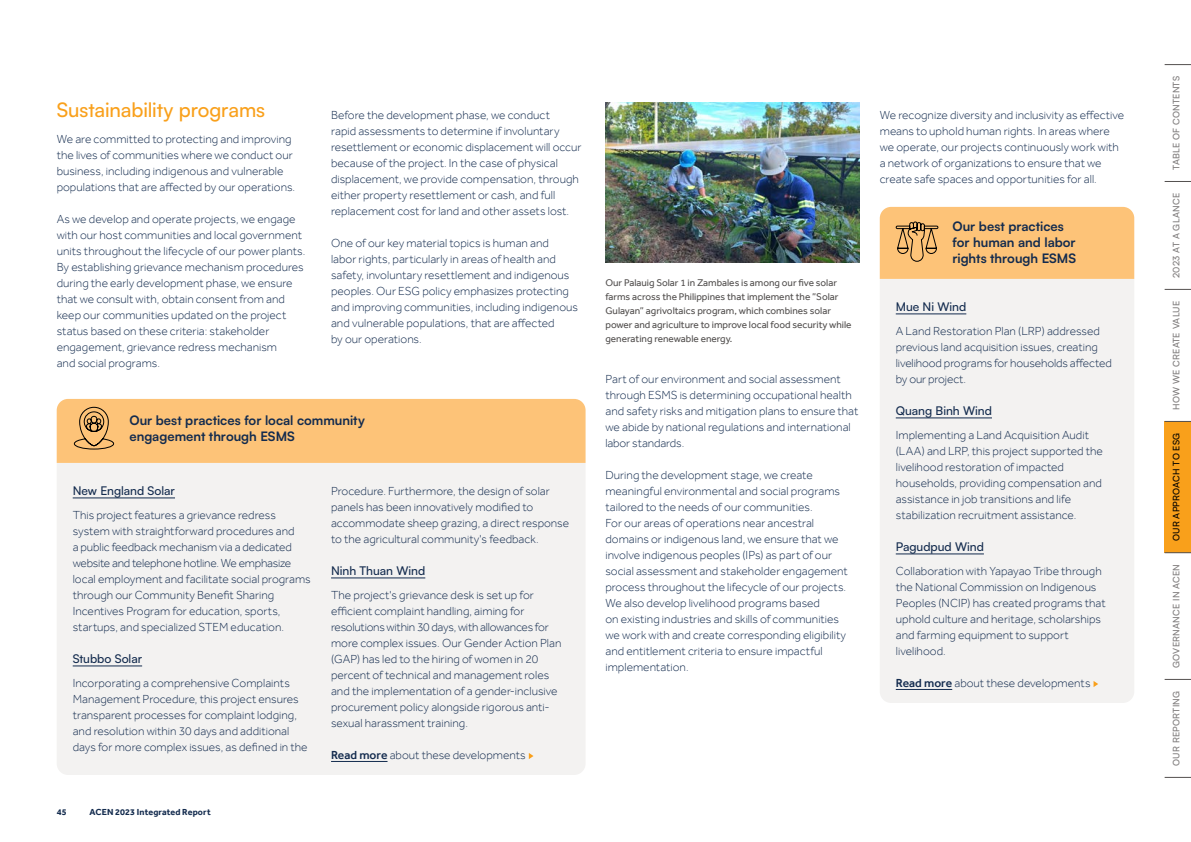
<style>
.page{position:relative;width:1191px;height:842px;background:#fff}
.page>*{position:absolute;margin:0;border:0;box-sizing:border-box;transform-origin:0 0}
.t1{font:500 20px "Satoshi";letter-spacing:-.005em;color:#f9a01b}
.t2{font:700 13px/16px "Satoshi";color:#132b4e}
.t3{font:300 12px/16px "Effra";color:#132b4e}
.t4{font:500 12px "Satoshi";letter-spacing:-.005em;color:#132b4e}
.t5{font:10px/14px "Effra";color:#53504f}
.t6{font:500 9px "Satoshi";letter-spacing:.025em;color:#7f7c7c}
.t7{font:700 9px "Effra";letter-spacing:.015em;color:#132b4e}
.t8{font:500 9px "Satoshi";letter-spacing:.02em;color:#000}
.s1{font-weight:500}
</style>
<div class="page">
<div style="left:57px;top:463px;width:528px;height:312px;background:#f3f2f1"></div>
<div style="left:57px;top:399px;width:528px;height:64px;background:#fdc378"></div>
<hr style="left:73px;top:498px;width:102px;height:1px;background:#132b4e">
<hr style="left:73px;top:666px;width:69px;height:1px;background:#132b4e">
<hr style="left:331px;top:578px;width:94px;height:1px;background:#132b4e">
<hr style="left:331px;top:761px;width:56px;height:1px;background:#132b4e">
<svg style="left:529px;top:753px;width:4px;height:6px"></svg>
<div style="left:880px;top:279px;width:254px;height:424px;background:#f3f2f1"></div>
<div style="left:879px;top:207px;width:255px;height:72px;background:#fdc378"></div>
<hr style="left:895px;top:314px;width:71px;height:1px;background:#132b4e">
<hr style="left:895px;top:418px;width:97px;height:1px;background:#132b4e">
<hr style="left:895px;top:554px;width:89px;height:1px;background:#132b4e">
<hr style="left:895px;top:689px;width:57px;height:1px;background:#132b4e">
<svg style="left:1093px;top:681px;width:5px;height:6px"></svg>
<img style="left:605px;top:103px;width:255px;height:160px">
<svg style="left:1164px;top:64px;width:27px;height:1px"></svg>
<div style="left:1164px;top:422px;width:27px;height:131px;background:#f9a01b"></div>
<svg style="left:1164px;top:289px;width:27px;height:1px"></svg>
<svg style="left:1164px;top:421px;width:27px;height:1px"></svg>
<svg style="left:1164px;top:552px;width:27px;height:1px"></svg>
<svg style="left:1164px;top:679px;width:27px;height:1px"></svg>
<svg style="left:1164px;top:777px;width:27px;height:1px"></svg>
<svg style="left:1164px;top:181px;width:27px;height:1px"></svg>
<h1 class="t1" style="left:57px;top:96px;width:210px">Sustainability programs</h1>
<p class="t3" style="left:57px;top:131px;width:240px">We are committed to protecting and improving the lives of communities where we conduct our business, including indigenous and vulnerable populations that are affected by our operations.</p>
<p class="t3" style="left:57px;top:211px;width:250px">As we develop and operate projects, we engage with our host communities and local government units throughout the lifecycle of our power plants.<br>By establishing grievance mechanism procedures during the early development phase, we ensure that we consult with, obtain consent from and keep our communities updated on the project status based on these criteria: stakeholder engagement, grievance redress mechanism<br>and social programs.</p>
<p class="t3" style="left:331px;top:107px;width:252px">Before the development phase, we conduct<br>rapid assessments to determine if involuntary resettlement or economic displacement will occur because of the project. In the case of physical displacement, we provide compensation, through either property resettlement or cash, and full replacement cost for land and other assets lost.</p>
<p class="t3" style="left:331px;top:235px;width:248px">One of our key material topics is human and<br>labor rights, particularly in areas of health and safety, involuntary resettlement and indigenous peoples. Our ESG policy emphasizes protecting and improving communities, including indigenous and vulnerable populations, that are affected<br>by our operations.</p>
<p class="t2" style="left:129px;top:411px;width:237px">Our best practices for local community engagement through ESMS</p>
<p class="t4" style="left:73px;top:482px;width:104px">New England Solar</p>
<p class="t3" style="left:73px;top:507px;width:240px">This project features a grievance redress system with straightforward procedures and<br>a public feedback mechanism via a dedicated website and telephone hotline. We emphasize local employment and facilitate social programs through our Community Benefit Sharing Incentives Program for education, sports, startups, and specialized STEM education.</p>
<p class="t4" style="left:73px;top:650px;width:71px">Stubbo Solar</p>
<p class="t3" style="left:73px;top:675px;width:236px">Incorporating a comprehensive Complaints Management Procedure, this project ensures transparent processes for complaint lodging, and resolution within 30 days and additional days for more complex issues, as defined in the</p>
<p class="t7" style="left:57px;top:806px;width:11px">45</p>
<p class="t7" style="left:89px;top:806px;width:123px">ACEN 2023 Integrated Report</p>
<p class="t3" style="left:331px;top:483px;width:240px">Procedure. Furthermore, the design of solar panels has been innovatively modified to accommodate sheep grazing, a direct response to the agricultural community's feedback.</p>
<p class="t4" style="left:331px;top:562px;width:96px">Ninh Thuan Wind</p>
<p class="t3" style="left:331px;top:587px;width:232px">The project's grievance desk is set up for efficient complaint handling, aiming for resolutions within 30 days, with allowances for more complex issues. Our Gender Action Plan (GAP) has led to the hiring of women in 20 percent of technical and management roles and the implementation of a gender-inclusive procurement policy alongside rigorous anti&shy;sexual harassment training.</p>
<p class="t3" style="left:331px;top:747px;width:196px"><span class="s1">Read more</span> about these developments</p>
<p class="t5" style="left:605px;top:275px;width:248px">Our Palauig Solar 1 in Zambales is among our five solar farms across the Philippines that implement the ”Solar Gulayan” agrivoltaics program, which combines solar power and agriculture to improve local food security while generating renewable energy.</p>
<p class="t3" style="left:605px;top:371px;width:254px">Part of our environment and social assessment through ESMS is determining occupational health and safety risks and mitigation plans to ensure that we abide by national regulations and international labor standards.</p>
<p class="t3" style="left:605px;top:467px;width:244px">During the development stage, we create meaningful environmental and social programs tailored to the needs of our communities.<br>For our areas of operations near ancestral domains or indigenous land, we ensure that we involve indigenous peoples (IPs) as part of our social assessment and stakeholder engagement process throughout the lifecycle of our projects.<br>We also develop livelihood programs based<br>on existing industries and skills of communities we work with and create corresponding eligibility and entitlement criteria to ensure impactful implementation.</p>
<p class="t3" style="left:879px;top:107px;width:246px">We recognize diversity and inclusivity as effective means to uphold human rights. In areas where we operate, our projects continuously work with a network of organizations to ensure that we create safe spaces and opportunities for all.</p>
<p class="t2" style="left:952px;top:217px;width:125px">Our best practices for human and labor rights through ESMS</p>
<p class="t4" style="left:895px;top:298px;width:72px">Mue Ni Wind</p>
<p class="t3" style="left:895px;top:323px;width:218px">A Land Restoration Plan (LRP) addressed previous land acquisition issues, creating livelihood programs for households affected by our project.</p>
<p class="t4" style="left:895px;top:402px;width:98px">Quang Binh Wind</p>
<p class="t3" style="left:895px;top:427px;width:209px">Implementing a Land Acquisition Audit (LAA) and LRP, this project supported the livelihood restoration of impacted households, providing compensation and assistance in job transitions and life stabilization recruitment assistance.</p>
<p class="t4" style="left:895px;top:538px;width:90px">Pagudpud Wind</p>
<p class="t3" style="left:895px;top:563px;width:211px">Collaboration with Yapayao Tribe through the National Commission on Indigenous Peoples (NCIP) has created programs that uphold culture and heritage, scholarships and farming equipment to support livelihood.</p>
<p class="t3" style="left:895px;top:675px;width:196px"><span class="s1">Read more</span> about these developments</p>
<p class="t6" style="left:1170px;top:170px;width:95px;rotate:-90deg">TABLE OF CONTENTS</p>
<p class="t6" style="left:1170px;top:278px;width:86px;rotate:-90deg">2023 AT A GLANCE</p>
<p class="t6" style="left:1170px;top:410px;width:111px;rotate:-90deg">HOW WE CREATE VALUE</p>
<p class="t8" style="left:1170px;top:541px;width:110px;rotate:-90deg">OUR APPROACH TO ESG</p>
<p class="t6" style="left:1170px;top:668px;width:105px;rotate:-90deg">GOVERNANCE IN ACEN</p>
<p class="t6" style="left:1170px;top:766px;width:77px;rotate:-90deg">OUR REPORTING</p>
</div>
